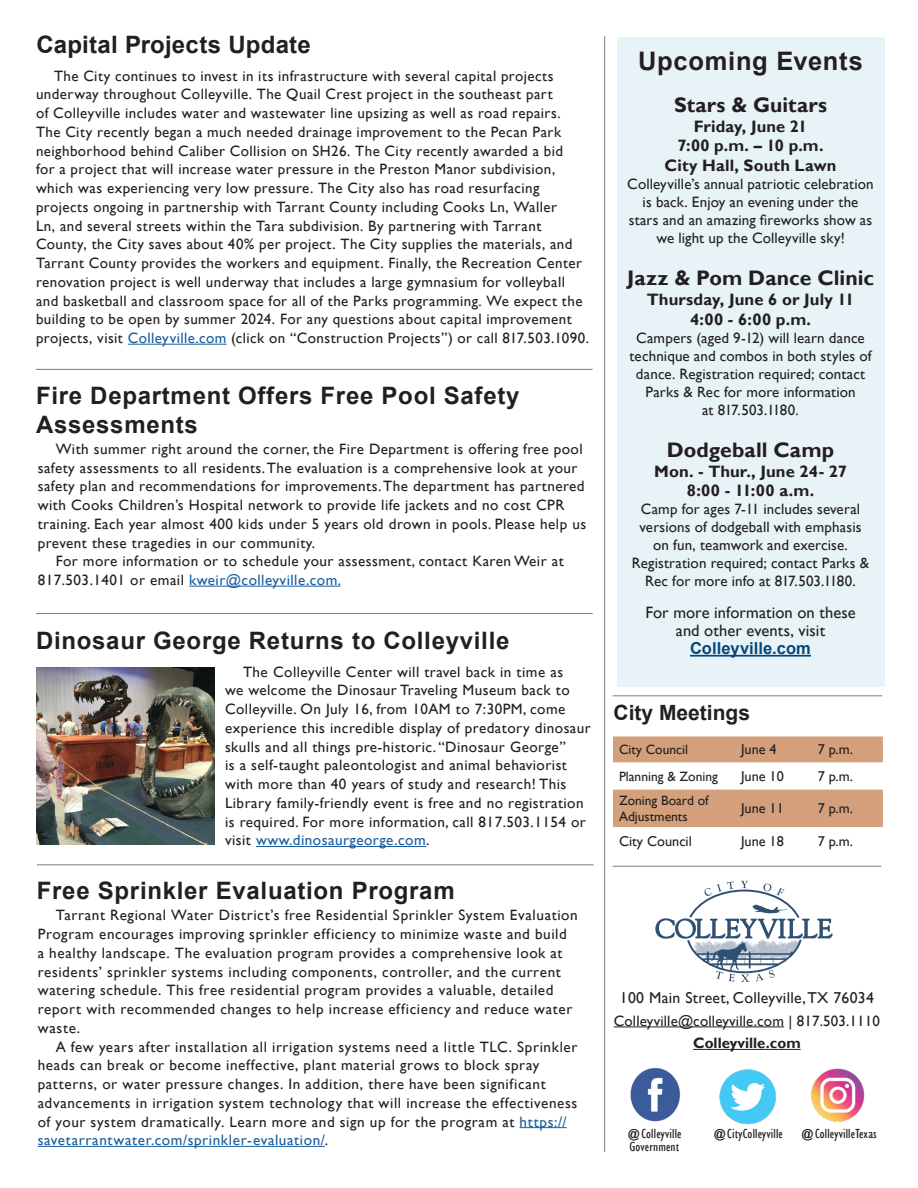
<style>
.page{position:relative;width:918px;height:1188px;background:#fff}
.page>*{position:absolute;margin:0;border:0;box-sizing:border-box;transform-origin:0 0}
.t1{font:700 25.5px "Arial";letter-spacing:.025em;color:#231f20}
.t2{font:700 24px/28.8px "Arial";letter-spacing:.03em;color:#231f20}
.t3{font:700 24px "Arial";letter-spacing:.01em;color:#231f20}
.t4{font:700 21px "Gill Sans";letter-spacing:.005em;color:#231f20}
.t5{font:700 21px "Arial";color:#231f20}
.t6{font:700 16.5px "Gill Sans";letter-spacing:.005em;color:#231f20}
.t7{font:16.5px "Gill Sans";letter-spacing:.005em;color:#231f20}
.t8{font:700 16.5px "Arial";color:#03467d}
.t9{font:15.75px "Gill Sans";letter-spacing:.02em;color:#231f20}
.t10{font:15px/18.8px "Gill Sans";letter-spacing:.03em;color:#231f20}
.t11{font:15px/18px "Gill Sans";letter-spacing:.01em;color:#231f20;text-align:center}
.t12{font:15px/18px "Gill Sans";letter-spacing:.005em;color:#231f20;text-align:center}
.t13{font:700 15px "Gill Sans";color:#231f20}
.t14{font:14.25px "Gill Sans";color:#231f20}
.t15{font:condensed 13.5px "Gill Sans";letter-spacing:.01em;color:#231f20;scale:1.05 1}
.t16{font:13.5px/16.2px "Gill Sans";color:#231f20}
.s1{color:#175d9e}
</style>
<div class="page">
<svg style="left:655px;top:881px;width:178px;height:101px"></svg>
<img style="left:630px;top:1067px;width:51px;height:55px">
<img style="left:811px;top:1068px;width:54px;height:54px">
<img style="left:719px;top:1069px;width:57px;height:55px">
<hr style="left:614px;top:1027px;width:170px;height:1px;background:#231f20">
<hr style="left:693px;top:1049px;width:108px;height:1px;background:#231f20">
<hr style="left:604px;top:36px;width:1px;height:1116px;background:#727d86">
<hr style="left:613px;top:866px;width:268px;height:1px;background:#727d86">
<hr style="left:36px;top:369px;width:557px;height:1px;background:#727d87">
<hr style="left:128px;top:344px;width:99px;height:1px;background:#175d9e">
<svg style="left:613px;top:736px;width:270px;height:91px"></svg>
<hr style="left:613px;top:695px;width:269px;height:1px;background:#727d86">
<div style="left:617px;top:37px;width:268px;height:650px;background:#e8f3f7"></div>
<hr style="left:690px;top:655px;width:121px;height:2px;background:#03467d">
<hr style="left:189px;top:586px;width:151px;height:1px;background:#175d9e">
<hr style="left:37px;top:864px;width:557px;height:1px;background:#727d87">
<hr style="left:520px;top:1127px;width:47px;height:1px;background:#175d9e">
<hr style="left:38px;top:1146px;width:287px;height:1px;background:#175d9e">
<hr style="left:36px;top:613px;width:557px;height:1px;background:#727d87">
<hr style="left:256px;top:846px;width:170px;height:1px;background:#175d9e">
<img style="left:36px;top:667px;width:179px;height:177px">
<p class="t3" style="left:36px;top:28px;width:276px">Capital Projects Update</p>
<p class="t10" style="left:36px;top:66px;width:555px;text-indent:18px">The City continues to invest in its infrastructure with several capital projects underway throughout Colleyville. The Quail Crest project in the southeast part<br>of Colleyville includes water and wastewater line upsizing as well as road repairs.<br>The City recently began a much needed drainage improvement to the Pecan Park neighborhood behind Caliber Collision on SH26. The City recently awarded a bid<br>for a project that will increase water pressure in the Preston Manor subdivision, which was experiencing very low pressure. The City also has road resurfacing projects ongoing in partnership with Tarrant County including Cooks Ln, Waller<br>Ln, and several streets within the Tara subdivision. By partnering with Tarrant County, the City saves about 40% per project. The City supplies the materials, and Tarrant County provides the workers and equipment. Finally, the Recreation Center renovation project is well underway that includes a large gymnasium for volleyball and basketball and classroom space for all of the Parks programming. We expect the building to be open by summer 2024. For any questions about capital improvement projects, visit <span class="s1">Colleyville.com</span> (click on “Construction Projects”) or call 817.503.1090.</p>
<p class="t2" style="left:36px;top:382px;width:485px">Fire Department Offers Free Pool Safety<br>Assessments</p>
<p class="t10" style="left:38px;top:440px;width:550px;text-indent:18px">With summer right around the corner, the Fire Department is offering free pool safety assessments to all residents. The evaluation is a comprehensive look at your safety plan and recommendations for improvements. The department has partnered with Cooks Children’s Hospital network to provide life jackets and no cost CPR training. Each year almost 400 kids under 5 years old drown in pools. Please help us prevent these tragedies in our community.</p>
<p class="t10" style="left:38px;top:552px;width:528px;text-indent:18px">For more information or to schedule your assessment, contact Karen Weir at<br>817.503.1401 or email <span class="s1">kweir@colleyville.com.</span></p>
<p class="t2" style="left:36px;top:627px;width:475px">Dinosaur George Returns to Colleyville</p>
<p class="t10" style="left:225px;top:662px;width:367px;text-indent:18px">The Colleyville Center will travel back in time as<br>we welcome the Dinosaur Traveling Museum back to Colleyville. On July 16, from 10AM to 7:30PM, come experience this incredible display of predatory dinosaur skulls and all things pre-historic. “Dinosaur George”<br>is a self-taught paleontologist and animal behaviorist with more than 40 years of study and research! This Library family-friendly event is free and no registration is required. For more information, call 817.503.1154 or visit <span class="s1">www.dinosaurgeorge.com</span>.</p>
<p class="t2" style="left:37px;top:876px;width:419px">Free Sprinkler Evaluation Program</p>
<p class="t10" style="left:38px;top:906px;width:542px;text-indent:18px">Tarrant Regional Water District’s free Residential Sprinkler System Evaluation Program encourages improving sprinkler efficiency to minimize waste and build<br>a healthy landscape. The evaluation program provides a comprehensive look at residents’ sprinkler systems including components, controller, and the current watering schedule. This free residential program provides a valuable, detailed report with recommended changes to help increase efficiency and reduce water waste.</p>
<p class="t10" style="left:38px;top:1037px;width:541px;text-indent:18px">A few years after installation all irrigation systems need a little TLC. Sprinkler heads can break or become ineffective, plant material grows to block spray patterns, or water pressure changes. In addition, there have been significant advancements in irrigation system technology that will increase the effectiveness of your system dramatically. Learn more and sign up for the program at <span class="s1">https:// savetarrantwater.com/sprinkler-evaluation/</span>.</p>
<p class="t1" style="left:638px;top:43px;width:226px">Upcoming Events</p>
<p class="t4" style="left:674px;top:92px;width:154px">Stars &amp; Guitars</p>
<p class="t6" style="left:694px;top:116px;width:115px">Friday, June 21</p>
<p class="t6" style="left:678px;top:136px;width:147px">7:00 p.m. – 10 p.m.</p>
<p class="t6" style="left:665px;top:156px;width:173px">City Hall, South Lawn</p>
<p class="t12" style="left:627px;top:175px;width:248px">Colleyville’s annual patriotic celebration is back. Enjoy an evening under the stars and an amazing fireworks show as we light up the Colleyville sky!</p>
<p class="t4" style="left:627px;top:266px;width:248px">Jazz &amp; Pom Dance Clinic</p>
<p class="t6" style="left:647px;top:290px;width:209px">Thursday, June 6 or July 11</p>
<p class="t6" style="left:690px;top:309px;width:123px">4:00 - 6:00 p.m.</p>
<p class="t11" style="left:629px;top:329px;width:244px">Campers (aged 9-12) will learn dance technique and combos in both styles of dance. Registration required; contact<br>Parks &amp; Rec for more information<br>at 817.503.1180.</p>
<p class="t4" style="left:667px;top:437px;width:169px">Dodgeball Camp</p>
<p class="t6" style="left:654px;top:461px;width:194px">Mon. - Thur., June 24- 27</p>
<p class="t6" style="left:687px;top:481px;width:129px">8:00 - 11:00 a.m.</p>
<p class="t11" style="left:632px;top:501px;width:239px">Camp for ages 7-11 includes several versions of dodgeball with emphasis on fun, teamwork and exercise.<br>Registration required; contact Parks &amp; Rec for more info at 817.503.1180.</p>
<p class="t7" style="left:645px;top:603px;width:212px">For more information on these</p>
<p class="t7" style="left:676px;top:621px;width:151px">and other events, visit</p>
<p class="t8" style="left:690px;top:637px;width:122px">Colleyville.com</p>
<p class="t5" style="left:614px;top:698px;width:138px">City Meetings</p>
<p class="t16" style="left:619px;top:742px;width:71px">City Council</p>
<p class="t14" style="left:741px;top:741px;width:37px">June 4</p>
<p class="t14" style="left:818px;top:741px;width:37px">7 p.m.</p>
<p class="t16" style="left:619px;top:768px;width:100px">Planning &amp; Zoning</p>
<p class="t14" style="left:741px;top:768px;width:44px">June 10</p>
<p class="t14" style="left:818px;top:768px;width:37px">7 p.m.</p>
<p class="t16" style="left:619px;top:793px;width:91px">Zoning Board of<br>Adjustments</p>
<p class="t14" style="left:741px;top:800px;width:44px">June 11</p>
<p class="t14" style="left:818px;top:800px;width:37px">7 p.m.</p>
<p class="t14" style="left:619px;top:833px;width:74px">City Council</p>
<p class="t14" style="left:741px;top:833px;width:44px">June 18</p>
<p class="t14" style="left:818px;top:833px;width:37px">7 p.m.</p>
<p class="t9" style="left:620px;top:989px;width:256px">100 Main Street, Colleyville, TX 76034</p>
<p class="t11" style="left:614px;top:1012px;width:268px">Colleyville@colleyville.com | 817.503.1110</p>
<p class="t13" style="left:693px;top:1034px;width:109px">Colleyville.com</p>
<p class="t15" style="left:627px;top:1125px;width:54px">@Colleyville</p>
<p class="t15" style="left:630px;top:1139px;width:49px">Government</p>
<p class="t15" style="left:713px;top:1125px;width:68px">@CityColleyville</p>
<p class="t15" style="left:800px;top:1126px;width:74px">@ColleyvilleTexas</p>
</div>
